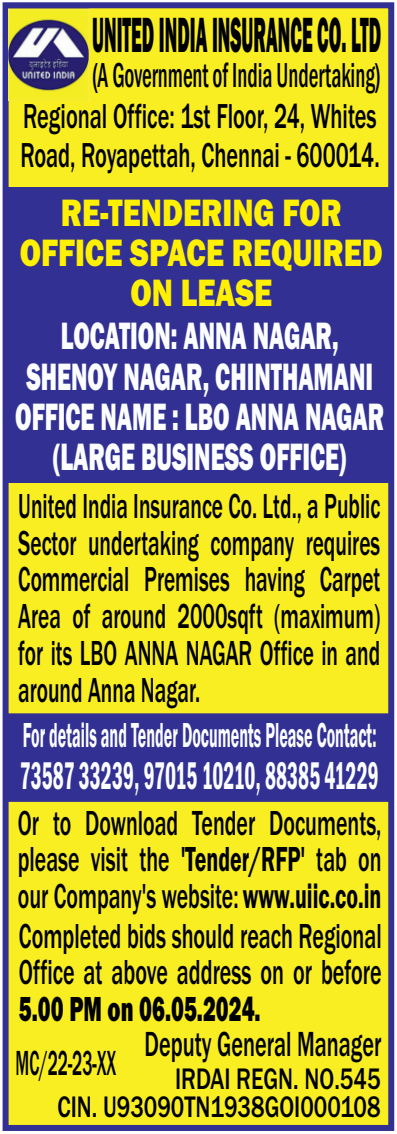
<style>
.page{position:relative;width:397px;height:1134px;background:#fff}
.page>*{position:absolute;margin:0;border:0;box-sizing:border-box;transform-origin:0 0}
.t1{font:800 51.2px "Franklin Gothic";color:#000002;scale:.36 1}
.t2{font:600 condensed 40px "Franklin Gothic";color:#fbfdfe;scale:.54 1}
.t3{font:800 39.6px/40.4px "Franklin Gothic";color:#fbfdfe;text-align:center;scale:.61 1}
.t4{font:800 39.6px/40.4px "Franklin Gothic";color:#fff101;text-align:center;scale:.78 1}
.t5{font:500 36px/37.6px "Franklin Gothic";color:#000002;text-align:justify;scale:.61 1}
.t6{font:500 36px/36.8px "Franklin Gothic";color:#000002;text-align:justify;scale:.59 1}
.t7{font:500 36px/38.8px "Franklin Gothic";color:#000002;scale:.62 1}
.t8{font:600 36px "Franklin Gothic";color:#fbfdfe;scale:.44 1}
.t9{font:500 condensed 36px "Franklin Gothic";color:#000002;scale:.61 1}
.t10{font:800 36px "Franklin Gothic";color:#000002;scale:.61 1}
.t11{font:500 36px "Franklin Gothic";color:#000002;scale:.48 1}
.t12{font:500 30.8px/28px "Franklin Gothic";color:#000002;text-align:right;scale:.75 1}
.s1{font-weight:600}
</style>
<div class="page">
<div style="left:2px;top:2px;width:393px;height:1129px;background:#f8ee21"></div>
<div style="left:6px;top:188px;width:385px;height:295px;background:#323092"></div>
<div style="left:3px;top:712px;width:390px;height:91px;background:#323092"></div>
<img style="left:9px;top:8px;width:79px;height:92px">
<h1 class="t1" style="left:92px;top:16px;width:804px">UNITED INDIA INSURANCE CO. LTD</h1>
<p class="t9" style="left:92px;top:62px;width:474px">(A Government of India Undertaking)</p>
<p class="t7" style="left:20px;top:99px;width:581px">Regional Office: 1st Floor, 24, Whites<br>Road, Royapettah, Chennai - 600014.</p>
<p class="t4" style="left:20px;top:195px;width:467px">RE-TENDERING FOR<br>OFFICE SPACE REQUIRED<br>ON LEASE</p>
<p class="t3" style="left:61px;top:319px;width:457px">LOCATION: ANNA NAGAR,</p>
<p class="t3" style="left:15px;top:359px;width:606px">SHENOY NAGAR, CHINTHAMANI<br>OFFICE NAME : LBO ANNA NAGAR (LARGE BUSINESS OFFICE)</p>
<p class="t6" style="left:18px;top:490px;width:615px">United India Insurance Co. Ltd., a Public Sector undertaking company requires Commercial Premises having Carpet Area of around 2000sqft (maximum) for its LBO ANNA NAGAR Office in and around Anna Nagar.</p>
<p class="t8" style="left:23px;top:722px;width:805px">For details and Tender Documents Please Contact:</p>
<p class="t2" style="left:20px;top:761px;width:666px">73587 33239, 97015 10210, 88385 41229</p>
<p class="t5" style="left:18px;top:806px;width:598px">Or to Download Tender Documents, please visit the <span class="s1">'Tender/RFP'</span> tab on our Company's website: <span class="s1">www.uiic.co.in </span>Completed bids should reach Regional Office at above address on or before</p>
<p class="t10" style="left:19px;top:996px;width:398px">5.00 PM on 06.05.2024.</p>
<p class="t5" style="left:144px;top:1028px;width:390px">Deputy General Manager</p>
<p class="t12" style="left:57px;top:1067px;width:432px">IRDAI REGN. NO.545<br>CIN. U93090TN1938GOI000108</p>
<p class="t11" style="left:16px;top:1050px;width:211px">MC/22-23-XX</p>
</div>
